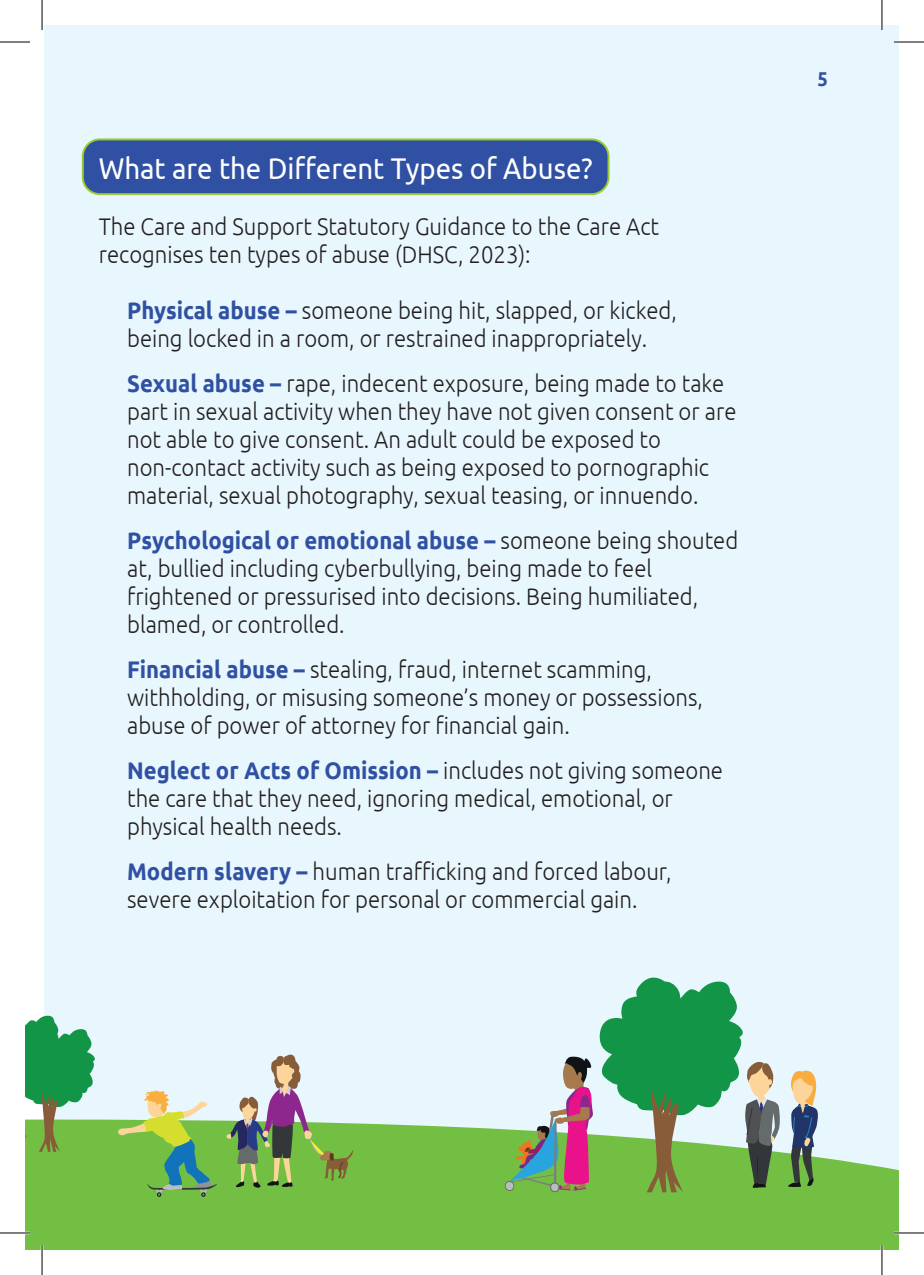
<style>
.page{position:relative;width:924px;height:1275px;background:#fff}
.page>*{position:absolute;margin:0;border:0;box-sizing:border-box;transform-origin:0 0}
.t1{font:30px "Ubuntu";color:#fff;scale:.92 1}
.t2{font:300 24px/28px "Ubuntu";color:#231f20;scale:.92 1}
.t3{font:700 20px "Ubuntu";color:#3051a3;scale:.92 1}
.s1{font-weight:700;color:#3051a3}
</style>
<div class="page">
<div style="left:45px;top:25px;width:853px;height:1225px;background:#e8f6fd"></div>
<div style="left:25px;top:1119px;width:873px;height:131px;background:#73bf44"></div>
<svg style="left:504px;top:1181px;width:10px;height:10px"></svg>
<svg style="left:505px;top:1182px;width:8px;height:8px"></svg>
<svg style="left:226px;top:1054px;width:127px;height:133px"></svg>
<svg style="left:117px;top:1090px;width:99px;height:106px"></svg>
<svg style="left:786px;top:1070px;width:32px;height:117px"></svg>
<svg style="left:508px;top:977px;width:272px;height:215px"></svg>
<svg style="left:25px;top:1010px;width:72px;height:142px"></svg>
<div style="left:83px;top:139px;width:525px;height:55px;background:#3051a3;border-radius:17px"></div>
<div style="left:82px;top:138px;width:527px;height:57px;border:2px solid #9c3;border-radius:17px"></div>
<hr style="left:893px;top:41px;width:30px;height:2px;background:#fff">
<hr style="left:0;top:1231px;width:30px;height:3px;background:#fff">
<hr style="left:893px;top:1231px;width:30px;height:3px;background:#fff">
<hr style="left:41px;top:1245px;width:2px;height:30px;background:#fff">
<hr style="left:880px;top:0;width:2px;height:30px;background:#fff">
<hr style="left:880px;top:1245px;width:2px;height:30px;background:#fff">
<hr style="left:0;top:42px;width:30px;height:1px;background:#000">
<hr style="left:893px;top:42px;width:30px;height:1px;background:#000">
<hr style="left:0;top:1232px;width:30px;height:1px;background:#000">
<hr style="left:893px;top:1232px;width:30px;height:1px;background:#000">
<hr style="left:42px;top:0;width:1px;height:30px;background:#000">
<hr style="left:42px;top:1245px;width:1px;height:30px;background:#000">
<hr style="left:881px;top:0;width:1px;height:30px;background:#000">
<hr style="left:881px;top:1245px;width:1px;height:30px;background:#000">
<p class="t1" style="left:99px;top:150px;width:538px">What are the Different Types of Abuse?</p>
<p class="t2" style="left:99px;top:212px;width:610px">The Care and Support Statutory Guidance to the Care Act</p>
<p class="t2" style="left:99px;top:240px;width:471px">recognises ten types of abuse (DHSC, 2023):</p>
<p class="t2" style="left:127px;top:296px;width:598px"><span class="s1">Physical abuse –</span> someone being hit, slapped, or kicked, being locked in a room, or restrained inappropriately.</p>
<p class="t2" style="left:127px;top:369px;width:663px"><span class="s1">Sexual abuse –</span> rape, indecent exposure, being made to take part in sexual activity when they have not given consent or are not able to give consent. An adult could be exposed to non-contact activity such as being exposed to pornographic material, sexual photography, sexual teasing, or innuendo.</p>
<p class="t2" style="left:127px;top:526px;width:665px"><span class="s1">Psychological or emotional abuse –</span> someone being shouted at, bullied including cyberbullying, being made to feel frightened or pressurised into decisions. Being humiliated, blamed, or controlled.</p>
<p class="t2" style="left:127px;top:655px;width:627px"><span class="s1">Financial abuse –</span> stealing, fraud, internet scamming, withholding, or misusing someone’s money or possessions, abuse of power of attorney for financial gain.</p>
<p class="t2" style="left:127px;top:756px;width:649px"><span class="s1">Neglect or Acts of Omission –</span> includes not giving someone the care that they need, ignoring medical, emotional, or physical health needs.</p>
<p class="t2" style="left:127px;top:857px;width:593px"><span class="s1">Modern slavery –</span> human trafficking and forced labour, severe exploitation for personal or commercial gain.</p>
<p class="t3" style="left:817px;top:67px;width:13px">5</p>
</div>
